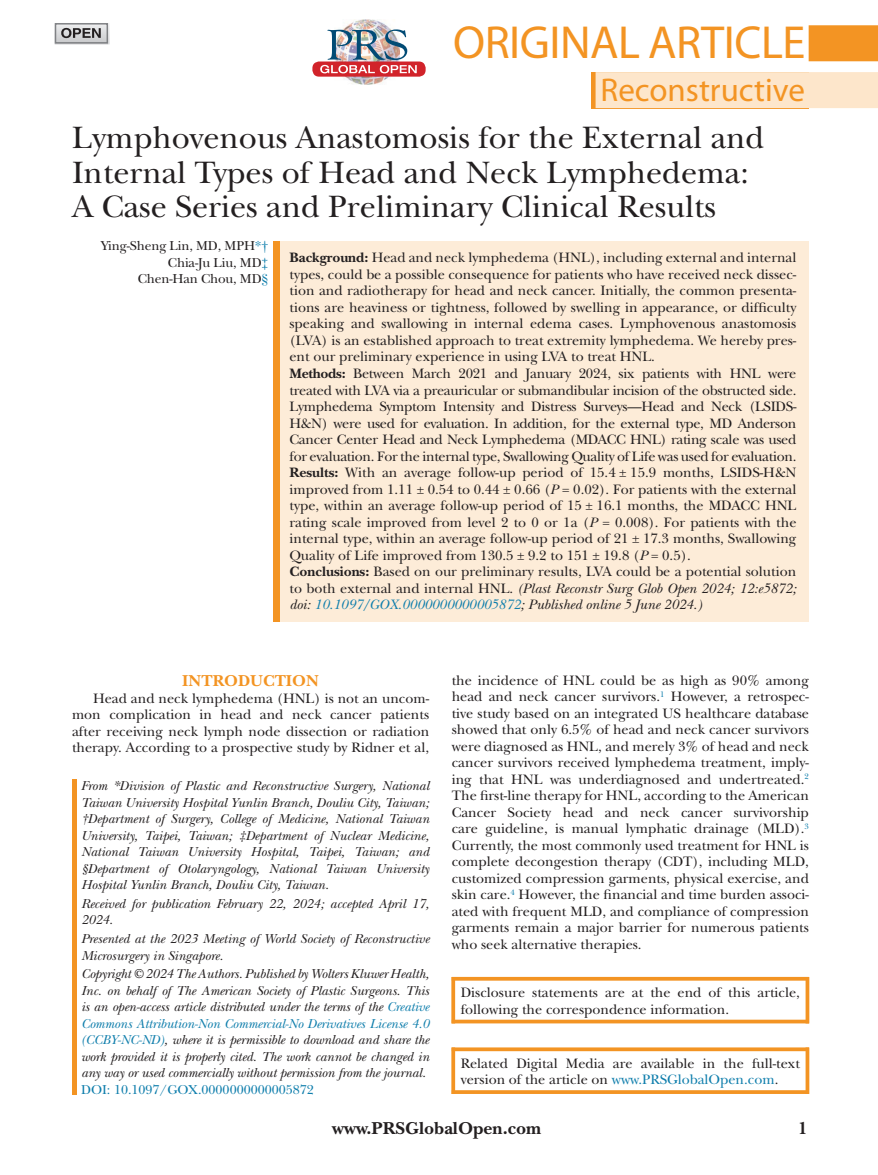
<style>
.page{position:relative;width:878px;height:1175px;background:#fff}
.page>*{position:absolute;margin:0;border:0;box-sizing:border-box;transform-origin:0 0}
.t1{font:46.5px "Myriad Pro";letter-spacing:-.01em;color:#f39423}
.t2{font:33px "Myriad Pro";color:#f39423}
.t3{font:32.25px/34.5px "New Baskerville Std";color:#231f20}
.t4{font:700 18px "New Baskerville Std";color:#231f20}
.t5{font:700 16.5px "New Baskerville Std";color:#f39423}
.t6{font:14.25px/16.5px "New Baskerville Std";color:#231f20}
.t7{font:italic 13.5px/16.5px "New Baskerville Std";color:#231f20;text-align:justify}
.t8{font:13.5px/16.5px "New Baskerville Std";letter-spacing:-.01em;color:#231f20;text-align:right}
.t9{font:13.5px "New Baskerville Std";color:#0f7eac}
.s1{color:#0f7eac}
.s2{font-weight:700}
.s3{font-style:italic}
.s4{font-style:italic;color:#0f7eac}
</style>
<div class="page">
<div style="left:595px;top:72px;width:283px;height:36px;background:#fde6cb"></div>
<div style="left:808px;top:25px;width:70px;height:36px;background:#f39423"></div>
<img style="left:343px;top:20px;width:48px;height:64px">
<div style="left:312px;top:61px;width:113px;height:16px;background:#d1232a;border-radius:7px"></div>
<img style="left:320px;top:29px;width:97px;height:44px">
<div style="left:274px;top:126px;width:534px;height:496px;background:#fdecd8"></div>
<div style="left:274px;top:240px;width:6px;height:126px;background:#f39423"></div>
<div style="left:274px;top:355px;width:6px;height:110px;background:#f39423"></div>
<div style="left:274px;top:454px;width:6px;height:110px;background:#f39423"></div>
<div style="left:274px;top:553px;width:6px;height:69px;background:#f39423"></div>
<hr style="left:72px;top:779px;width:4px;height:116px;background:#f39423">
<hr style="left:72px;top:895px;width:4px;height:35px;background:#f39423">
<hr style="left:72px;top:930px;width:4px;height:35px;background:#f39423">
<hr style="left:72px;top:965px;width:4px;height:118px;background:#f39423">
<hr style="left:72px;top:1081px;width:4px;height:13px;background:#f39423">
<div style="left:272px;top:126px;width:536px;height:115px;background:#fff"></div>
<img style="left:54px;top:23px;width:55px;height:22px">
<svg style="left:451px;top:977px;width:4px;height:46px"></svg>
<svg style="left:805px;top:977px;width:4px;height:46px"></svg>
<svg style="left:452px;top:976px;width:356px;height:4px"></svg>
<svg style="left:452px;top:1019px;width:356px;height:4px"></svg>
<svg style="left:451px;top:1047px;width:4px;height:47px"></svg>
<svg style="left:805px;top:1047px;width:4px;height:47px"></svg>
<svg style="left:452px;top:1047px;width:356px;height:4px"></svg>
<svg style="left:452px;top:1090px;width:356px;height:4px"></svg>
<div style="left:55px;top:23px;width:53px;height:21px;border:2px solid #808285"></div>
<svg style="left:61px;top:28px;width:40px;height:10px"></svg>
<h1 class="t1" style="left:453px;top:14px;width:354px">Original Article</h1>
<h2 class="t2" style="left:600px;top:69px;width:206px">Reconstructive</h2>
<h3 class="t3" style="left:72px;top:121px;width:693px">Lymphovenous Anastomosis for the External and<br>Internal Types of Head and Neck Lymphedema:<br>A Case Series and Preliminary Clinical Results</h3>
<p class="t8" style="left:101px;top:238px;width:168px">Ying-Sheng Lin, MD, MPH<span class="s1">*†<br></span>Chia-Ju Liu, MD<span class="s1">‡<br></span>Chen-Han Chou, MD<span class="s1">§</span></p>
<p class="t6" style="left:289px;top:250px;width:508px"><span class="s2">Background:</span> Head and neck lymphedema (HNL), including external and internal types, could be a possible consequence for patients who have received neck dissec&shy;tion and radiotherapy for head and neck cancer. Initially, the common presenta&shy;tions are heaviness or tightness, followed by swelling in appearance, or difficulty speaking and swallowing in internal edema cases. Lymphovenous anastomosis (LVA) is an established approach to treat extremity lymphedema. We hereby pres&shy;ent our preliminary experience in using LVA to treat HNL.<br><span class="s2">Methods:</span> Between March 2021 and January 2024, six patients with HNL were treated with LVA via a preauricular or submandibular incision of the obstructed side.<br>Lymphedema Symptom Intensity and Distress Surveys—Head and Neck (LSIDS-H&amp;N) were used for evaluation. In addition, for the external type, MD Anderson Cancer Center Head and Neck Lymphedema (MDACC HNL) rating scale was used for evaluation. For the internal type, Swallowing Quality of Life was used for evaluation.<br><span class="s2">Results:</span> With an average follow-up period of 15.4 ± 15.9 months, LSIDS-H&amp;N improved from 1.11 ± 0.54 to 0.44 ± 0.66 (<span class="s3">P</span> = 0.02). For patients with the external type, within an average follow-up period of 15 ± 16.1 months, the MDACC HNL rating scale improved from level 2 to 0 or 1a (<span class="s3">P</span> = 0.008). For patients with the internal type, within an average follow-up period of 21 ± 17.3 months, Swallowing Quality of Life improved from 130.5 ± 9.2 to 151 ± 19.8 (<span class="s3">P</span> = 0.5).<br><span class="s2">Conclusions:</span> Based on our preliminary results, LVA could be a potential solution to both external and internal HNL. <span class="s3">(Plast Reconstr Surg Glob Open 2024; 12:e5872; doi:</span> <span class="s4">10.1097/GOX.0000000000005872</span><span class="s3">; Published online 5 June 2024.)</span></p>
<p class="t5" style="left:182px;top:671px;width:138px">INTRODUCTION</p>
<p class="t6" style="left:72px;top:690px;width:359px;text-align:justify;text-indent:21px">Head and neck lymphedema (HNL) is not an uncom&shy;mon complication in head and neck cancer patients after receiving neck lymph node dissection or radiation therapy. According to a prospective study by Ridner et al,</p>
<p class="t7" style="left:81px;top:777px;width:350px">From *Division of Plastic and Reconstructive Surgery, National Taiwan University Hospital Yunlin Branch, Douliu City, Taiwan; †Department of Surgery, College of Medicine, National Taiwan University, Taipei, Taiwan; ‡Department of Nuclear Medicine, National Taiwan University Hospital, Taipei, Taiwan; and §Department of Otolaryngology, National Taiwan University Hospital Yunlin Branch, Douliu City, Taiwan.</p>
<p class="t7" style="left:81px;top:895px;width:349px">Received for publication February 22, 2024; accepted April 17,<br>2024.</p>
<p class="t7" style="left:81px;top:930px;width:350px">Presented at the 2023 Meeting of World Society of Reconstructive<br>Microsurgery in Singapore.</p>
<p class="t7" style="left:81px;top:965px;width:350px">Copyright © 2024 The Authors. Published by Wolters Kluwer Health, Inc. on behalf of The American Society of Plastic Surgeons. This is an open-access article distributed under the terms of the <span class="s1">Creative Commons Attribution-Non Commercial-No Derivatives License 4.0 (CCBY-NC-ND)</span>, where it is permissible to download and share the work provided it is properly cited. The work cannot be changed in any way or used commercially without permission from the journal.</p>
<p class="t9" style="left:81px;top:1081px;width:234px">DOI: 10.1097/GOX.0000000000005872</p>
<p class="t6" style="left:451px;top:672px;width:359px;text-align:justify">the incidence of HNL could be as high as 90% among head and neck cancer survivors.<sup>1</sup> However, a retrospec&shy;tive study based on an integrated US healthcare database showed that only 6.5% of head and neck cancer survivors were diagnosed as HNL, and merely 3% of head and neck cancer survivors received lymphedema treatment, imply&shy;ing that HNL was underdiagnosed and undertreated.<sup>2<br></sup>The first-line therapy for HNL, according to the American Cancer Society head and neck cancer survivorship care guideline, is manual lymphatic drainage (MLD).<sup>3<br></sup>Currently, the most commonly used treatment for HNL is complete decongestion therapy (CDT), including MLD, customized compression garments, physical exercise, and skin care.<sup>4</sup> However, the financial and time burden associ&shy;ated with frequent MLD, and compliance of compression garments remain a major barrier for numerous patients who seek alternative therapies.</p>
<p class="t6" style="left:460px;top:984px;width:341px">Disclosure statements are at the end of this article, following the correspondence information.</p>
<p class="t6" style="left:460px;top:1054px;width:341px">Related Digital Media are available in the full-text version of the article on <span class="s1">www.PRSGlobalOpen.com</span>.</p>
<p class="t4" style="left:332px;top:1118px;width:210px">www.PRSGlobalOpen.com</p>
<p class="t4" style="left:798px;top:1118px;width:11px">1</p>
</div>
